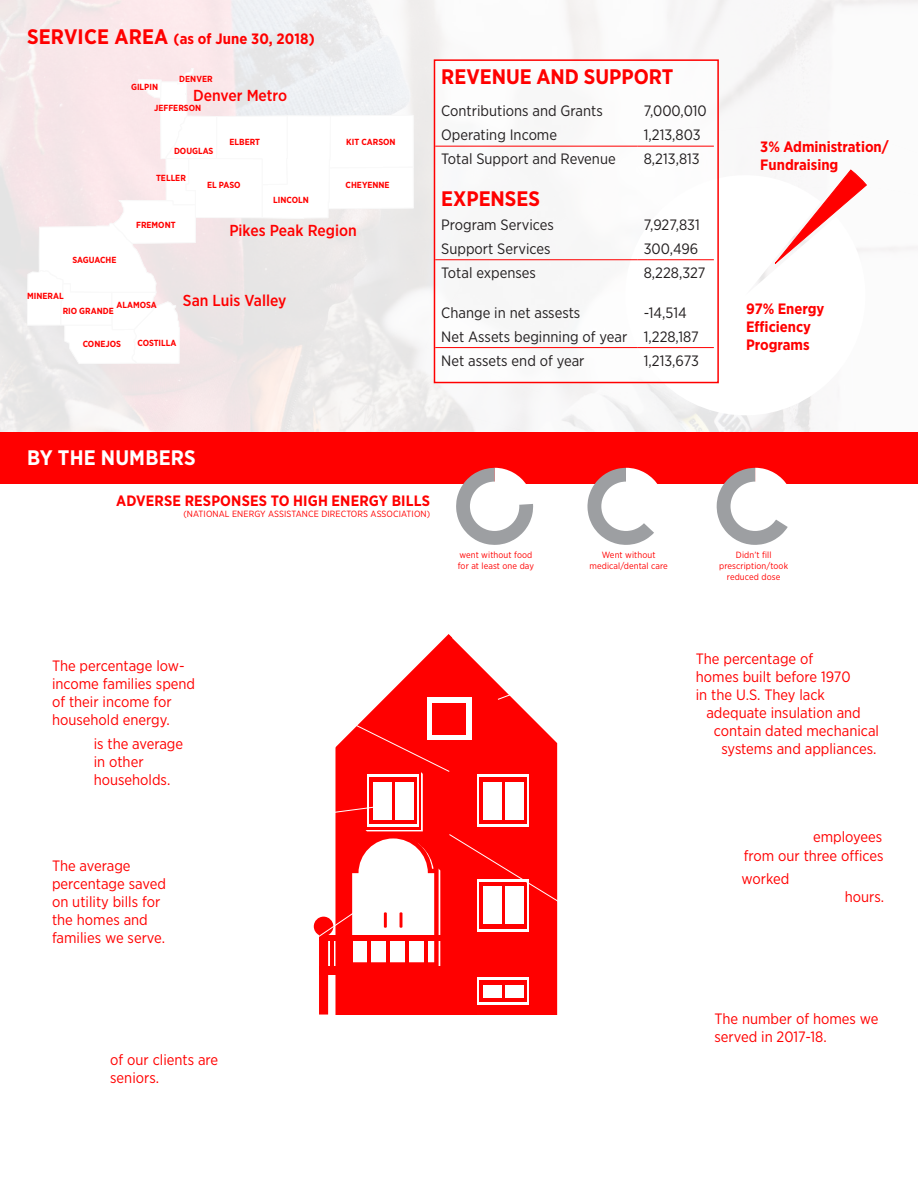
<style>
.page{position:relative;width:918px;height:1188px;background:#fff}
.page>*{position:absolute;margin:0;border:0;box-sizing:border-box;transform-origin:0 0}
.t1{font:108px "Chartwell Pies";color:#fff}
.t2{font:700 21px "Gotham Narrow";color:#f00}
.t3{font:700 21px "Gotham Narrow";letter-spacing:.01em;color:#fff}
.t4{font:500 15.9px "Gotham Narrow";color:#f00}
.t5{font:15px/18px "Gotham Narrow";color:#f00}
.t6{font:15px/24px "Gotham Narrow";color:#231f20}
.t7{font:700 15px/18px "Gotham Narrow";color:#f00}
.t8{font:9px/10.8px "Gotham Narrow";letter-spacing:.01em;color:#f00;text-align:center}
.t9{font:700 8.85px/15.1px "Gotham Narrow";color:#f00}
.s1{font-size:21px}
.s2{color:#9d9fa2}
</style>
<div class="page">
<svg style="left:383px;top:400px;width:160px;height:32px;fill:#f3f2f2"></svg>
<svg style="left:425px;top:155px;width:186px;height:238px;fill:#f5f3f3"></svg>
<svg style="left:611px;top:264px;width:269px;height:165px"></svg>
<svg style="left:719px;top:123px;width:199px;height:141px"></svg>
<div style="left:0;top:432px;width:918px;height:52px;background:#f00"></div>
<svg style="left:27px;top:68px;width:387px;height:296px"></svg>
<div style="left:435px;top:61px;width:284px;height:322px;background:#fff"></div>
<hr style="left:435px;top:146px;width:203px;height:1px;background:#f00">
<hr style="left:638px;top:146px;width:76px;height:1px;background:#f00">
<hr style="left:435px;top:259px;width:203px;height:1px;background:#f00">
<hr style="left:638px;top:259px;width:76px;height:1px;background:#f00">
<hr style="left:435px;top:347px;width:203px;height:1px;background:#f00">
<hr style="left:638px;top:347px;width:76px;height:1px;background:#f00">
<div style="left:434px;top:59px;width:285px;height:324px;border:2px solid #f00"></div>
<svg style="left:313px;top:634px;width:245px;height:381px"></svg>
<p class="t7" style="left:27px;top:30px;width:289px"><span class="s1">SERVICE AREA</span> (as of June 30, 2018)</p>
<p class="t9" style="left:131px;top:80px;width:29px">GILPIN</p>
<p class="t9" style="left:179px;top:72px;width:35px">DENVER</p>
<p class="t4" style="left:193px;top:88px;width:95px">Denver Metro</p>
<p class="t9" style="left:154px;top:101px;width:48px">JEFFERSON</p>
<p class="t9" style="left:230px;top:135px;width:32px">ELBERT</p>
<p class="t9" style="left:346px;top:135px;width:51px">KIT CARSON</p>
<p class="t9" style="left:346px;top:178px;width:45px">CHEYENNE</p>
<p class="t9" style="left:273px;top:192px;width:37px">LINCOLN</p>
<p class="t9" style="left:174px;top:144px;width:41px">DOUGLAS</p>
<p class="t9" style="left:156px;top:171px;width:31px">TELLER</p>
<p class="t9" style="left:207px;top:178px;width:35px">EL PASO</p>
<p class="t9" style="left:136px;top:218px;width:41px">FREMONT</p>
<p class="t4" style="left:229px;top:224px;width:129px">Pikes Peak Region</p>
<p class="t9" style="left:73px;top:253px;width:45px">SAGUACHE</p>
<p class="t9" style="left:63px;top:289px;width:52px;text-indent:-36px">MINERAL<br>RIO GRANDE</p>
<p class="t9" style="left:117px;top:297px;width:42px">ALAMOSA</p>
<p class="t9" style="left:83px;top:337px;width:40px">CONEJOS</p>
<p class="t9" style="left:137px;top:335px;width:41px">COSTILLA</p>
<p class="t4" style="left:183px;top:293px;width:105px">San Luis Valley</p>
<h2 class="t2" style="left:441px;top:67px;width:234px">REVENUE AND SUPPORT</h2>
<p class="t6" style="left:441px;top:100px;width:163px">Contributions and Grants</p>
<p class="t6" style="left:644px;top:100px;width:65px">7,000,010</p>
<p class="t6" style="left:441px;top:124px;width:117px">Operating Income</p>
<p class="t6" style="left:644px;top:124px;width:58px">1,213,803</p>
<p class="t6" style="left:441px;top:148px;width:176px">Total Support and Revenue</p>
<p class="t6" style="left:644px;top:148px;width:58px">8,213,813</p>
<h2 class="t2" style="left:441px;top:189px;width:100px">EXPENSES</h2>
<p class="t6" style="left:441px;top:213px;width:114px">Program Services</p>
<p class="t6" style="left:644px;top:213px;width:58px">7,927,831</p>
<p class="t6" style="left:441px;top:237px;width:111px">Support Services</p>
<p class="t6" style="left:644px;top:237px;width:56px">300,496</p>
<p class="t6" style="left:441px;top:261px;width:96px">Total expenses</p>
<p class="t6" style="left:644px;top:261px;width:63px">8,228,327</p>
<p class="t6" style="left:441px;top:301px;width:141px">Change in net assests</p>
<p class="t6" style="left:441px;top:301px;width:259px;text-indent:202px">-14,514<br>Net Assets beginning of year 1,228,187<br>Net assets end of year</p>
<p class="t6" style="left:644px;top:349px;width:57px">1,213,673</p>
<p class="t7" style="left:760px;top:139px;width:130px">3% Administration/<br>Fundraising</p>
<p class="t7" style="left:746px;top:301px;width:80px">97% Energy<br>Efficiency<br>Programs</p>
<h2 class="t3" style="left:27px;top:448px;width:170px">BY THE NUMBERS</h2>
<p class="t7" style="left:116px;top:492px;width:316px">ADVERSE RESPONSES TO HIGH ENERGY BILLS</p>
<p class="t8" style="left:183px;top:509px;width:248px">(NATIONAL ENERGY ASSISTANCE DIRECTORS ASSOCIATION)</p>
<h1 class="t1" style="left:451px;top:440px;width:172px">24<span class="s2">76</span></h1>
<h1 class="t1" style="left:538px;top:440px;width:345px">G37<span class="s2">63</span>G34<span class="s2">66</span>G</h1>
<p class="t8" style="left:458px;top:550px;width:78px;text-align:left">went without food for at least one day</p>
<p class="t8" style="left:590px;top:550px;width:80px">Went without medical/dental care</p>
<p class="t8" style="left:719px;top:550px;width:70px">Didn’t fill prescription/took</p>
<p class="t8" style="left:727px;top:572px;width:55px">reduced dose</p>
<p class="t5" style="left:52px;top:657px;width:145px">The percentage low&shy;income families spend of their income for household energy.</p>
<p class="t5" style="left:94px;top:736px;width:91px">is the average in other households.</p>
<p class="t5" style="left:52px;top:858px;width:115px">The average percentage saved on utility bills for the homes and families we serve.</p>
<p class="t5" style="left:110px;top:1052px;width:110px">of our clients are seniors.</p>
<p class="t5" style="left:696px;top:650px;width:156px">The percentage of homes built before 1970 in the U.S. They lack</p>
<p class="t5" style="left:706px;top:704px;width:156px">adequate insulation and</p>
<p class="t5" style="left:714px;top:722px;width:167px">contain dated mechanical</p>
<p class="t5" style="left:721px;top:740px;width:157px">systems and appliances.</p>
<p class="t5" style="left:744px;top:827px;width:141px;line-height:19px;text-align:right">employees<br>from our three offices</p>
<p class="t5" style="left:741px;top:871px;width:49px">worked</p>
<p class="t5" style="left:845px;top:889px;width:41px">hours.</p>
<p class="t5" style="left:714px;top:1010px;width:166px">The number of homes we served in 2017-18.</p>
</div>
